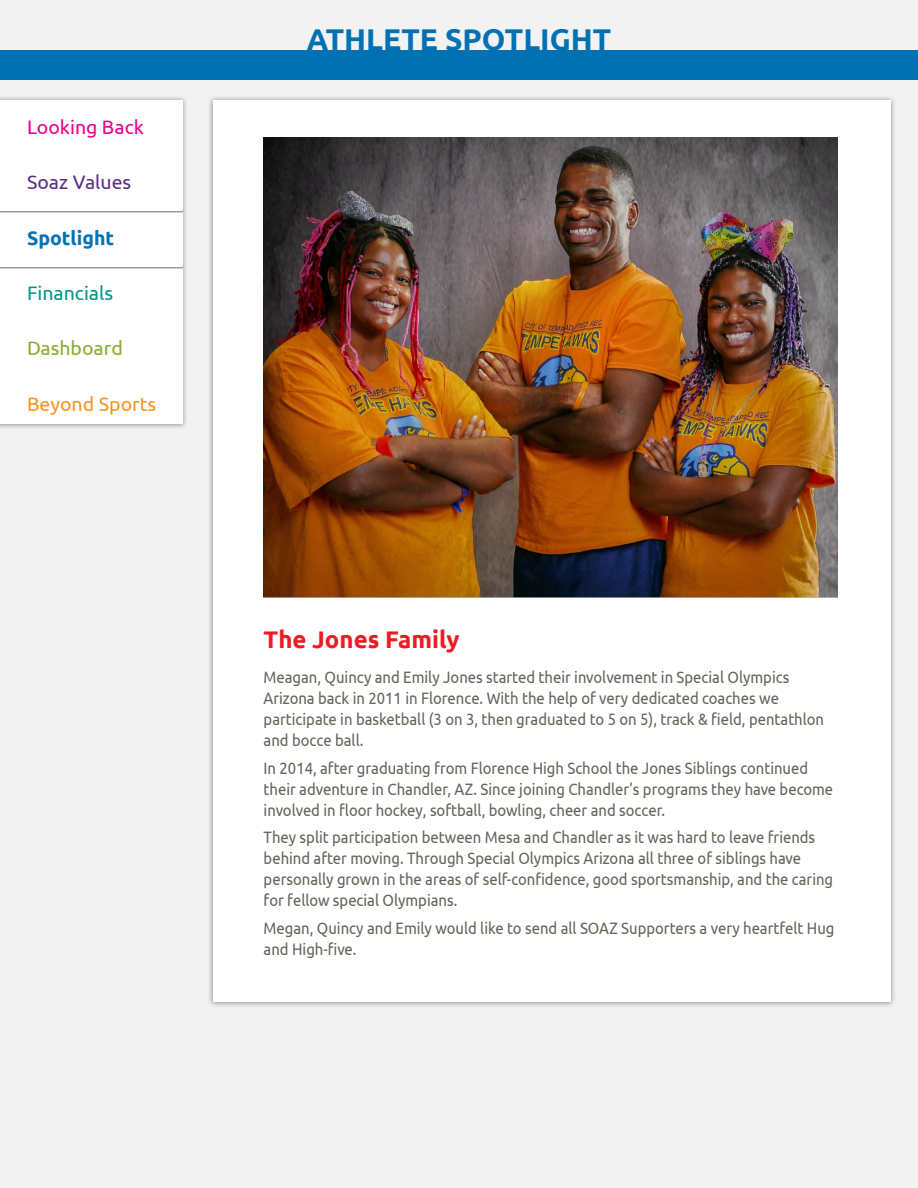
<style>
.page{position:relative;width:918px;height:1188px;background:#fff}
.page>*{position:absolute;margin:0;border:0;box-sizing:border-box;transform-origin:0 0}
.t1{font:700 30px "Ubuntu";color:#0072b4}
.t2{font:700 24px "Ubuntu";color:#ed1c24}
.t3{font:19.5px "Ubuntu";color:#f7941d}
.t4{font:19.5px "Ubuntu";color:#ec008c}
.t5{font:19.5px "Ubuntu";color:#5c2f88}
.t6{font:19.5px "Ubuntu";color:#009784}
.t7{font:700 19.5px "Ubuntu";color:#0072b4}
.t8{font:19.5px "Ubuntu";color:#88ac2e}
.t9{font:16.5px/21px "Ubuntu";color:#636359;scale:.9 1}
</style>
<div class="page">
<div style="left:207px;top:95px;width:689px;height:913px;background:#707070;opacity:.75"></div>
<div style="left:213px;top:100px;width:677px;height:902px;background:#fff"></div>
<div style="left:0;top:50px;width:918px;height:30px;background:#0072b4"></div>
<div style="left:0;top:95px;width:188px;height:335px;background:#707070;opacity:.75"></div>
<div style="left:0;top:100px;width:182px;height:324px;background:#fff"></div>
<hr style="left:0;top:209px;width:183px;height:4px;background:#707070;opacity:.75">
<hr style="left:0;top:209px;width:182px;height:2px;background:#fff">
<hr style="left:0;top:265px;width:183px;height:4px;background:#707070;opacity:.75">
<hr style="left:0;top:265px;width:182px;height:2px;background:#fff">
<img style="left:264px;top:138px;width:573px;height:459px">
<p class="t4" style="left:27px;top:115px;width:118px">Looking Back</p>
<p class="t5" style="left:27px;top:171px;width:106px">Soaz Values</p>
<p class="t7" style="left:27px;top:226px;width:89px">Spotlight</p>
<p class="t6" style="left:27px;top:281px;width:88px">Financials</p>
<p class="t8" style="left:27px;top:337px;width:97px">Dashboard</p>
<p class="t3" style="left:27px;top:392px;width:131px">Beyond Sports</p>
<h1 class="t1" style="left:307px;top:21px;width:306px">ATHLETE SPOTLIGHT</h1>
<h2 class="t2" style="left:264px;top:625px;width:198px">The Jones Family</h2>
<p class="t9" style="left:264px;top:666px;width:624px">Meagan, Quincy and Emily Jones started their involvement in Special Olympics Arizona back in 2011 in Florence. With the help of very dedicated coaches we participate in basketball (3 on 3, then graduated to 5 on 5), track &amp; field, pentathlon and bocce ball.</p>
<p class="t9" style="left:264px;top:757px;width:634px">In 2014, after graduating from Florence High School the Jones Siblings continued their adventure in Chandler, AZ. Since joining Chandler’s programs they have become involved in floor hockey, softball, bowling, cheer and soccer.</p>
<p class="t9" style="left:264px;top:826px;width:634px">They split participation between Mesa and Chandler as it was hard to leave friends behind after moving. Through Special Olympics Arizona all three of siblings have personally grown in the areas of self-confidence, good sportsmanship, and the caring for fellow special Olympians.</p>
<p class="t9" style="left:264px;top:917px;width:636px">Megan, Quincy and Emily would like to send all SOAZ Supporters a very heartfelt Hug and High-five.</p>
</div>
